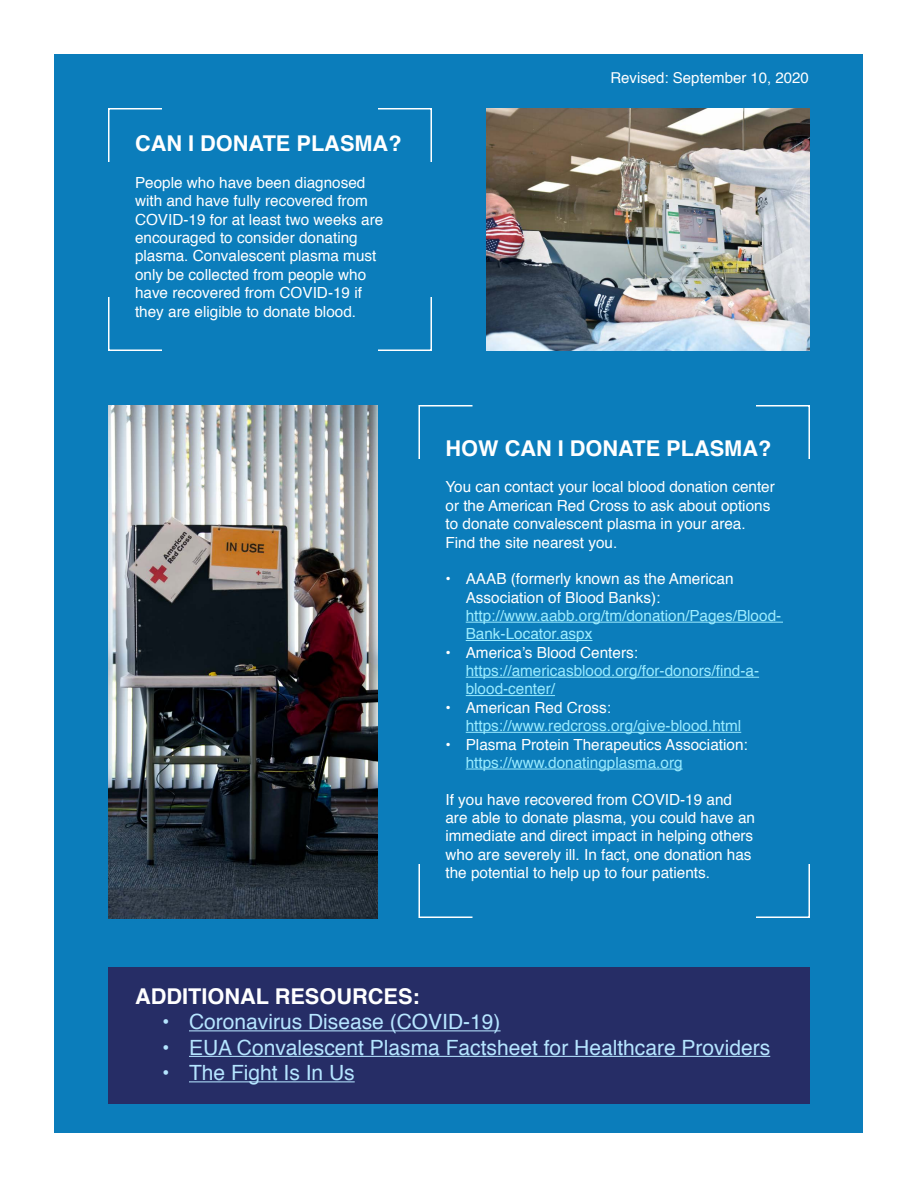
<style>
.page{position:relative;width:918px;height:1188px;background:#fff}
.page>*{position:absolute;margin:0;border:0;box-sizing:border-box;transform-origin:0 0}
.t1{font:700 21.75px "Helvetica";color:#fff}
.bullets2{font:21px "Helvetica";color:#b5e5ff}
.bullets2-2{font:21px "Helvetica";color:#b6e5ff}
.p2{font:15.3px/18.3px "Helvetica";color:#fff}
.bullets1{font:15.3px/18.3px "Helvetica";color:#9aebff}
.bullets1-2{font:15.3px/18.3px "Helvetica";color:#9dedff}
.bullets1-3{font:15.3px "Helvetica";color:#fff}
.bullets1-4{font:15.3px "Helvetica";color:#99ebff}
.p3{font:15px "Helvetica";color:#fff}
.s1{color:#fff}
</style>
<div class="page">
<div style="left:55px;top:55px;width:808px;height:1078px;background:#0b7dbb"></div>
<div style="left:108px;top:968px;width:702px;height:136px;background:#262d66"></div>
<hr style="left:189px;top:1030px;width:312px;height:1px;background:#b6e5ff">
<hr style="left:189px;top:1056px;width:581px;height:1px;background:#b5e5ff">
<hr style="left:189px;top:1081px;width:166px;height:1px;background:#b5e5ff">
<svg style="left:108px;top:108px;width:54px;height:54px"></svg>
<svg style="left:378px;top:297px;width:54px;height:54px"></svg>
<svg style="left:378px;top:108px;width:54px;height:54px"></svg>
<svg style="left:108px;top:297px;width:54px;height:54px"></svg>
<img style="left:486px;top:108px;width:324px;height:243px">
<svg style="left:418px;top:405px;width:55px;height:54px"></svg>
<svg style="left:756px;top:864px;width:54px;height:54px"></svg>
<svg style="left:756px;top:405px;width:54px;height:54px"></svg>
<svg style="left:418px;top:864px;width:55px;height:54px"></svg>
<hr style="left:466px;top:622px;width:317px;height:1px;background:#9dedff">
<hr style="left:466px;top:640px;width:126px;height:1px;background:#9dedff">
<hr style="left:466px;top:677px;width:293px;height:1px;background:#9aebff">
<hr style="left:466px;top:695px;width:89px;height:1px;background:#9aebff">
<hr style="left:466px;top:732px;width:275px;height:1px;background:#9aebff">
<hr style="left:466px;top:769px;width:217px;height:1px;background:#99ebff">
<img style="left:108px;top:406px;width:270px;height:513px">
<h2 class="t1" style="left:135px;top:126px;width:268px">CAN I DONATE PLASMA?</h2>
<p class="p2" style="left:135px;top:174px;width:250px">People who have been diagnosed with and have fully recovered from COVID-19 for at least two weeks are encouraged to consider donating plasma. Convalescent plasma must only be collected from people who have recovered from COVID-19 if they are eligible to donate blood.</p>
<p class="p3" style="left:610px;top:66px;width:200px">Revised: September 10, 2020</p>
<h2 class="t1" style="left:446px;top:431px;width:327px">HOW CAN I DONATE PLASMA?</h2>
<p class="p2" style="left:446px;top:478px;width:331px">You can contact your local blood donation center or the American Red Cross to ask about options to donate convalescent plasma in your area.<br>Find the site nearest you.</p>
<p class="bullets1-2" style="left:466px;top:570px;width:317px;text-indent:-20px"><span class="s1">• AAAB (formerly known as the American Association of Blood Banks): </span>http://www.aabb.org/tm/donation/Pages/Blood-Bank-Locator.aspx</p>
<p class="bullets1" style="left:466px;top:644px;width:295px;text-indent:-20px"><span class="s1">• America’s Blood Centers: </span>https://americasblood.org/for-donors/find-a&shy;blood-center/</p>
<p class="bullets1" style="left:466px;top:699px;width:277px;text-indent:-20px"><span class="s1">• American Red Cross: </span>https://www.redcross.org/give-blood.html</p>
<p class="bullets1-3" style="left:446px;top:732px;width:304px">• Plasma Protein Therapeutics Association:</p>
<p class="bullets1-4" style="left:466px;top:751px;width:218px">https://www.donatingplasma.org</p>
<p class="p2" style="left:445px;top:791px;width:311px">If you have recovered from COVID-19 and are able to donate plasma, you could have an immediate and direct impact in helping others who are severely ill. In fact, one donation has the potential to help up to four patients.</p>
<h2 class="t1" style="left:135px;top:979px;width:286px">ADDITIONAL RESOURCES:</h2>
<p class="bullets2-2" style="left:162px;top:1006px;width:9px">•</p>
<p class="bullets2-2" style="left:189px;top:1006px;width:313px">Coronavirus Disease (COVID-19)</p>
<p class="bullets2" style="left:162px;top:1031px;width:610px">• EUA Convalescent Plasma Factsheet for Healthcare Providers</p>
<p class="bullets2" style="left:162px;top:1057px;width:194px">• The Fight Is In Us</p>
</div>
